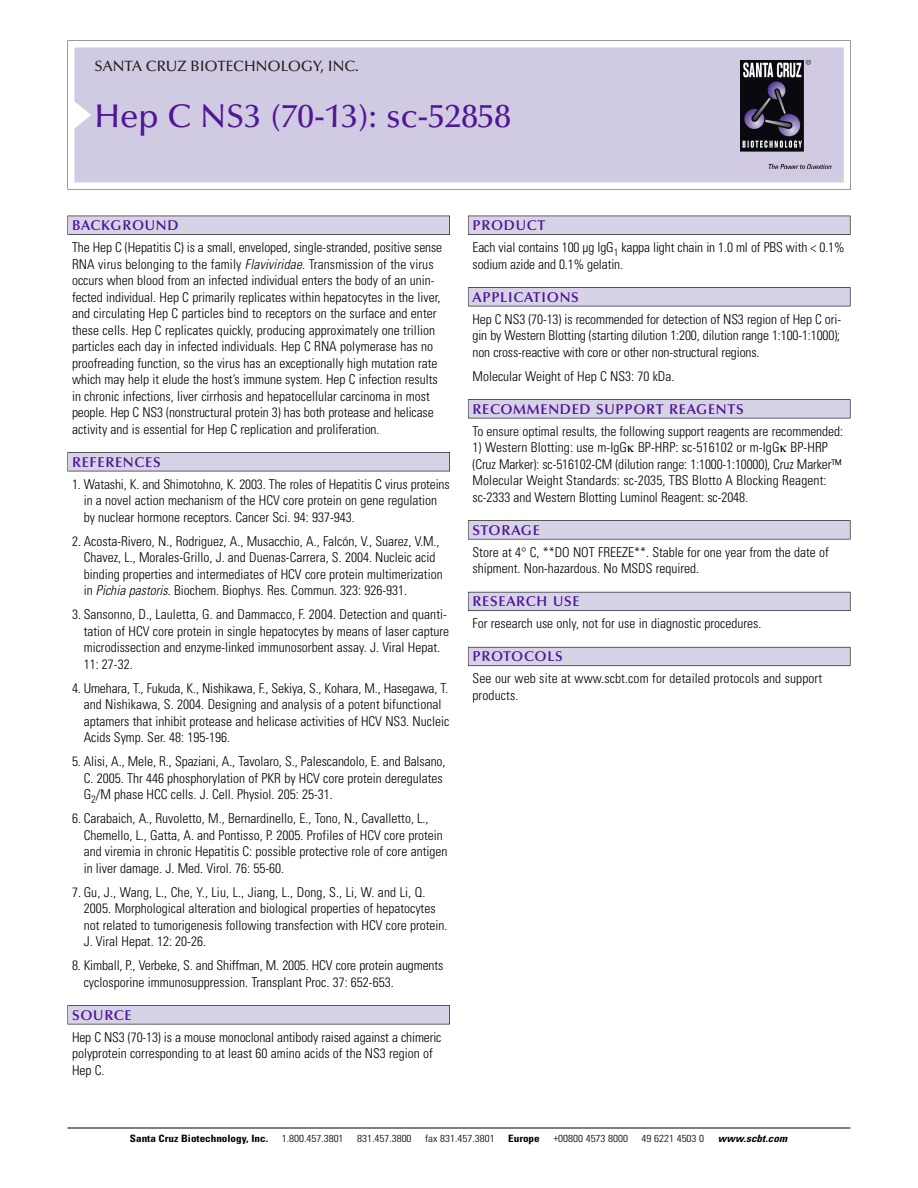
<style>
.page{position:relative;width:918px;height:1188px;background:#fff}
.page>*{position:absolute;margin:0;border:0;box-sizing:border-box;transform-origin:0 0}
.t1{font:500 33px "Optima";color:#511695}
.t2{font:500 15px "Optima";color:#231f20}
.t3{font:600 14.25px "Optima";letter-spacing:.05em;color:#511695}
.t4{font:300 condensed 13.5px/16.5px "Univers";color:#000}
.t5{font:300 condensed 10.2px "Univers";color:#000;scale:1.1 1}
.t6{font:700 condensed 10.2px "Univers";color:#000;scale:1.1 1}
.t7{font:italic 700 condensed 10.2px "Univers";letter-spacing:.005em;color:#000;scale:1.1 1}
.s1{font-style:italic}
</style>
<div class="page">
<svg style="left:68px;top:40px;width:783px;height:149px"></svg>
<div style="left:74px;top:47px;width:770px;height:135px;background:#d1cae3"></div>
<img style="left:741px;top:60px;width:90px;height:108px">
<div style="left:68px;top:216px;width:382px;height:19px;background:#525155"></div>
<div style="left:68px;top:216px;width:381px;height:18px;background:#d7d3e7"></div>
<div style="left:68px;top:452px;width:382px;height:19px;background:#525155"></div>
<div style="left:68px;top:453px;width:381px;height:18px;background:#d7d3e7"></div>
<div style="left:68px;top:1005px;width:382px;height:19px;background:#545357"></div>
<div style="left:68px;top:1006px;width:381px;height:18px;background:#d7d3e7"></div>
<div style="left:468px;top:216px;width:382px;height:19px;background:#525155"></div>
<div style="left:468px;top:216px;width:382px;height:18px;background:#d7d3e7"></div>
<div style="left:468px;top:287px;width:382px;height:19px;background:#525155"></div>
<div style="left:468px;top:288px;width:382px;height:18px;background:#d7d3e7"></div>
<div style="left:468px;top:399px;width:382px;height:19px;background:#545357"></div>
<div style="left:468px;top:400px;width:382px;height:18px;background:#d7d3e7"></div>
<div style="left:468px;top:520px;width:382px;height:19px;background:#575759"></div>
<div style="left:468px;top:521px;width:382px;height:18px;background:#d7d3e7"></div>
<div style="left:468px;top:592px;width:382px;height:19px;background:#5b5a62"></div>
<div style="left:468px;top:592px;width:382px;height:18px;background:#d7d3e7"></div>
<div style="left:468px;top:647px;width:382px;height:19px;background:#66646e"></div>
<div style="left:468px;top:647px;width:382px;height:18px;background:#d7d3e7"></div>
<hr style="left:68px;top:1128px;width:782px;height:1px;background:#000">
<p class="t2" style="left:94px;top:61px;width:266px">SANTA CRUZ BIOTECHNOLOGY, INC.</p>
<h1 class="t1" style="left:94px;top:103px;width:418px">Hep C NS3 (70-13): sc-52858</h1>
<p class="t3" style="left:72px;top:219px;width:108px">BACKGROUND</p>
<p class="t4" style="left:72px;top:240px;width:372px">The Hep C (Hepatitis C) is a small, enveloped, single-stranded, positive sense RNA virus belonging to the family <span class="s1">Flaviviridae</span>. Transmission of the virus occurs when blood from an infected individual enters the body of an unin&shy;fected individual. Hep C primarily replicates within hepatocytes in the liver, and circulating Hep C particles bind to receptors on the surface and enter these cells. Hep C replicates quickly, producing approximately one trillion particles each day in infected individuals. Hep C RNA polymerase has no proofreading function, so the virus has an exceptionally high mutation rate which may help it elude the host’s immune system. Hep C infection results in chronic infections, liver cirrhosis and hepatocellular carcinoma in most people. Hep C NS3 (nonstructural protein 3) has both protease and helicase activity and is essential for Hep C replication and proliferation.</p>
<p class="t3" style="left:72px;top:456px;width:90px">REFERENCES</p>
<p class="t4" style="left:84px;top:477px;width:368px;text-indent:-12px">1. Watashi, K. and Shimotohno, K. 2003. The roles of Hepatitis C virus proteins in a novel action mechanism of the HCV core protein on gene regulation by nuclear hormone receptors. Cancer Sci. 94: 937-943.</p>
<p class="t4" style="left:84px;top:534px;width:361px;text-indent:-12px">2. Acosta-Rivero, N., Rodriguez, A., Musacchio, A., Falcón, V., Suarez, V.M., Chavez, L., Morales-Grillo, J. and Duenas-Carrera, S. 2004. Nucleic acid binding properties and intermediates of HCV core protein multimerization in <span class="s1">Pichia pastoris</span>. Biochem. Biophys. Res. Commun. 323: 926-931.</p>
<p class="t4" style="left:84px;top:607px;width:367px;text-indent:-12px">3. Sansonno, D., Lauletta, G. and Dammacco, F. 2004. Detection and quanti&shy;tation of HCV core protein in single hepatocytes by means of laser capture microdissection and enzyme-linked immunosorbent assay. J. Viral Hepat.<br>11: 27-32.</p>
<p class="t4" style="left:84px;top:681px;width:367px;text-indent:-12px">4. Umehara, T., Fukuda, K., Nishikawa, F., Sekiya, S., Kohara, M., Hasegawa, T. and Nishikawa, S. 2004. Designing and analysis of a potent bifunctional aptamers that inhibit protease and helicase activities of HCV NS3. Nucleic Acids Symp. Ser. 48: 195-196.</p>
<p class="t4" style="left:84px;top:754px;width:363px;text-indent:-12px">5. Alisi, A., Mele, R., Spaziani, A., Tavolaro, S., Palescandolo, E. and Balsano,<br>C. 2005. Thr 446 phosphorylation of PKR by HCV core protein deregulates<br>G<sub>2</sub>/M phase HCC cells. J. Cell. Physiol. 205: 25-31.</p>
<p class="t4" style="left:84px;top:811px;width:365px;text-indent:-12px">6. Carabaich, A., Ruvoletto, M., Bernardinello, E., Tono, N., Cavalletto, L., Chemello, L., Gatta, A. and Pontisso, P. 2005. Profiles of HCV core protein and viremia in chronic Hepatitis C: possible protective role of core antigen in liver damage. J. Med. Virol. 76: 55-60.</p>
<p class="t4" style="left:84px;top:885px;width:365px;text-indent:-12px">7. Gu, J., Wang, L., Che, Y., Liu, L., Jiang, L., Dong, S., Li, W. and Li, Q.<br>2005. Morphological alteration and biological properties of hepatocytes not related to tumorigenesis following transfection with HCV core protein.<br>J. Viral Hepat. 12: 20-26.</p>
<p class="t4" style="left:84px;top:958px;width:361px;text-indent:-12px">8. Kimball, P., Verbeke, S. and Shiffman, M. 2005. HCV core protein augments cyclosporine immunosuppression. Transplant Proc. 37: 652-653.</p>
<p class="t3" style="left:72px;top:1009px;width:61px">SOURCE</p>
<p class="t4" style="left:72px;top:1030px;width:371px">Hep C NS3 (70-13) is a mouse monoclonal antibody raised against a chimeric polyprotein corresponding to at least 60 amino acids of the NS3 region of<br>Hep C.</p>
<p class="t3" style="left:473px;top:219px;width:74px">PRODUCT</p>
<p class="t4" style="left:473px;top:240px;width:374px">Each vial contains 100 µg IgG<sub>1</sub> kappa light chain in 1.0 ml of PBS with &lt; 0.1% sodium azide and 0.1% gelatin.</p>
<p class="t3" style="left:473px;top:291px;width:108px">APPLICATIONS</p>
<p class="t4" style="left:473px;top:312px;width:370px;text-align:justify">Hep C NS3 (70-13) is recommended for detection of NS3 region of Hep C ori&shy;gin by Western Blotting (starting dilution 1:200, dilution range 1:100-1:1000); non cross-reactive with core or other non-structural regions.</p>
<p class="t4" style="left:473px;top:369px;width:203px">Molecular Weight of Hep C NS3: 70 kDa.</p>
<p class="t3" style="left:473px;top:403px;width:273px">RECOMMENDED SUPPORT REAGENTS</p>
<p class="t4" style="left:473px;top:424px;width:372px">To ensure optimal results, the following support reagents are recommended:</p>
<p class="t4" style="left:473px;top:440px;width:370px">1) Western Blotting: use m-IgG BP-HRP: sc-516102 or m-IgG BP-HRP (Cruz Marker): sc-516102-CM (dilution range: 1:1000-1:10000), Cruz Marker™ Molecular Weight Standards: sc-2035, TBS Blotto A Blocking Reagent: sc-2333 and Western Blotting Luminol Reagent: sc-2048.</p>
<p class="t3" style="left:473px;top:524px;width:69px">STORAGE</p>
<p class="t4" style="left:473px;top:545px;width:358px">Store at 4° C, **DO NOT FREEZE**. Stable for one year from the date of shipment. Non-hazardous. No MSDS required.</p>
<p class="t3" style="left:473px;top:596px;width:109px">RESEARCH USE</p>
<p class="t4" style="left:473px;top:616px;width:290px">For research use only, not for use in diagnostic procedures.</p>
<p class="t3" style="left:473px;top:651px;width:92px">PROTOCOLS</p>
<p class="t4" style="left:473px;top:671px;width:351px">See our web site at www.scbt.com for detailed protocols and support products.</p>
<p class="t6" style="left:130px;top:1135px;width:127px">Santa Cruz Biotechnology, Inc.</p>
<p class="t5" style="left:282px;top:1135px;width:58px">1.800.457.3801</p>
<p class="t5" style="left:357px;top:1135px;width:51px">831.457.3800</p>
<p class="t5" style="left:425px;top:1135px;width:65px">fax 831.457.3801</p>
<p class="t6" style="left:508px;top:1135px;width:30px">Europe</p>
<p class="t5" style="left:553px;top:1135px;width:69px">+00800 4573 8000</p>
<p class="t5" style="left:642px;top:1135px;width:58px">49 6221 4503 0</p>
<p class="t7" style="left:718px;top:1135px;width:64px">www.scbt.com</p>
</div>
